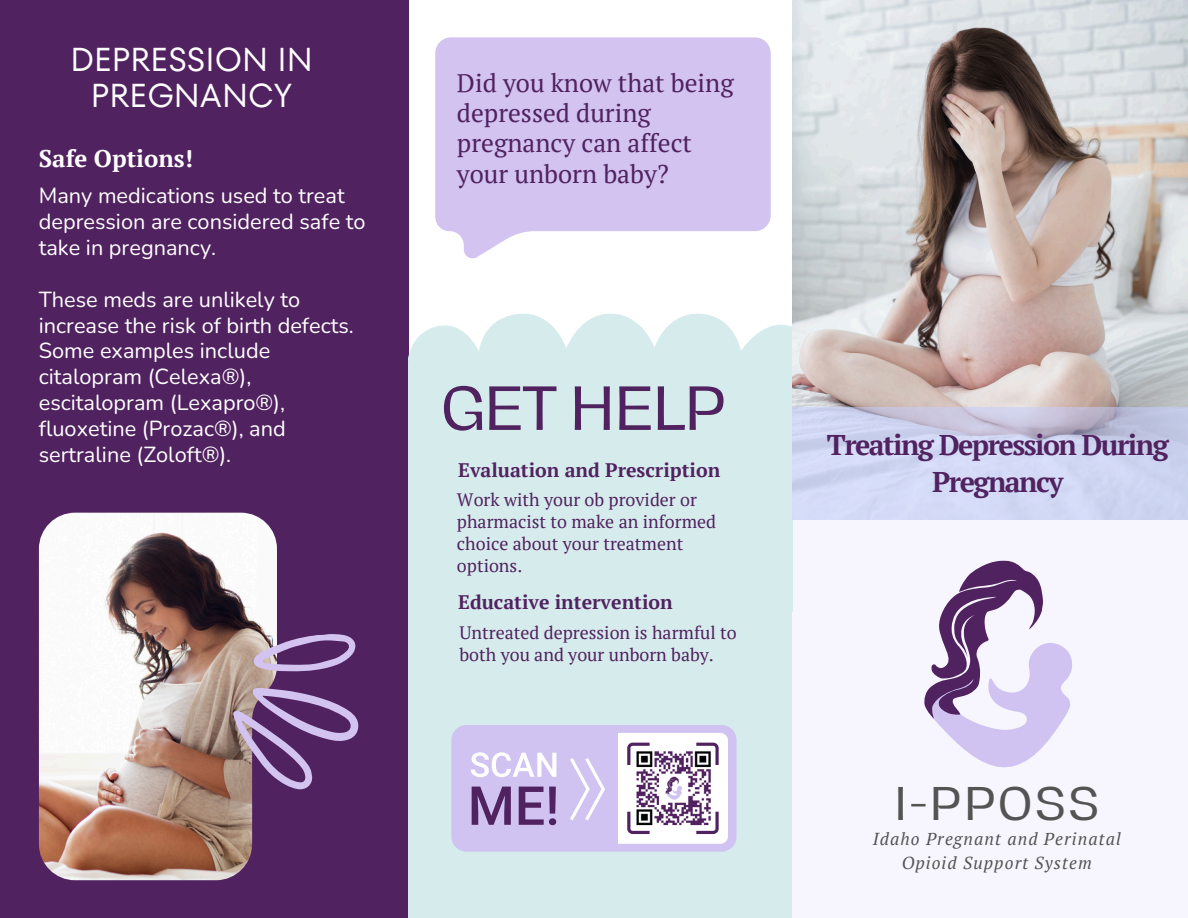
<style>
.page{position:relative;width:1188px;height:918px;background:#fff}
.page>*{position:absolute;margin:0;border:0;box-sizing:border-box;transform-origin:0 0}
.t1{font:57px "Hagrid";color:#512260}
.t2{font:43.35px "Hagrid";letter-spacing:.07em;color:#545454}
.t3{font:33px/36px "TT Fors";color:#fff;text-align:center}
.t4{font:700 28.5px/37.2px "PT Serif";letter-spacing:-.055em;color:#512260;text-align:center}
.t5{font:25.5px/30.3px "PT Serif";color:#512260}
.t6{font:700 24px "PT Serif";color:#fff}
.t7{font:21.75px/25.8px "Nunito";color:#fff}
.t8{font:700 19.5px "PT Serif";color:#512260}
.t9{font:18px/22px "PT Serif";color:#512260}
.t10{font:italic 17.25px/23.5px "PT Serif";letter-spacing:.065em;color:#545454;text-align:center}
</style>
<div class="page">
<div style="left:792px;top:0;width:396px;height:918px;background:#f7f6ff"></div>
<svg style="left:435px;top:37px;width:336px;height:222px;background:#d7caf2"></svg>
<div style="left:0;top:0;width:409px;height:918px;background:#512260"></div>
<svg style="left:409px;top:313px;width:383px;height:104px;background:#dbeeee"></svg>
<div style="left:409px;top:417px;width:383px;height:501px;background:#d6ecec"></div>
<svg style="left:924px;top:560px;width:148px;height:208px"></svg>
<img style="left:792px;top:0;width:396px;height:408px">
<svg style="left:792px;top:408px;width:396px;height:112px;background:#cdd2ee"></svg>
<img style="left:39px;top:513px;width:238px;height:367px">
<svg style="left:451px;top:725px;width:286px;height:127px;background:#d2c6ea"></svg>
<svg style="left:227px;top:632px;width:132px;height:164px"></svg>
<img style="left:635px;top:750px;width:77px;height:76px">
<p class="t3" style="left:70px;top:41px;width:244px">DEPRESSION IN<br>PREGNANCY</p>
<p class="t6" style="left:39px;top:142px;width:156px">Safe Options!</p>
<p class="t7" style="left:39px;top:183px;width:328px">Many medications used to treat depression are considered safe to take in pregnancy.</p>
<p class="t7" style="left:39px;top:287px;width:317px">These meds are unlikely to increase the risk of birth defects.<br>Some examples include citalopram (Celexa®), escitalopram (Lexapro®), fluoxetine (Prozac®), and sertraline (Zoloft®).</p>
<p class="t5" style="left:457px;top:67px;width:278px">Did you know that being depressed during pregnancy can affect your unborn baby?</p>
<h1 class="t1" style="left:442px;top:381px;width:286px">GET HELP</h1>
<p class="t8" style="left:458px;top:456px;width:264px">Evaluation and Prescription</p>
<h6 class="t9" style="left:457px;top:488px;width:261px">Work with your ob provider or pharmacist to make an informed choice about your treatment options.</h6>
<p class="t8" style="left:458px;top:589px;width:216px">Educative intervention</p>
<p class="t9" style="left:460px;top:621px;width:279px">Untreated depression is harmful to both you and your unborn baby.</p>
<p class="t4" style="left:827px;top:425px;width:343px">Treating Depression During<br>Pregnancy</p>
<p class="t2" style="left:895px;top:783px;width:205px">I-PPOSS</p>
<p class="t10" style="left:873px;top:827px;width:250px">Idaho Pregnant and Perinatal<br>Opioid Support System</p>
</div>
